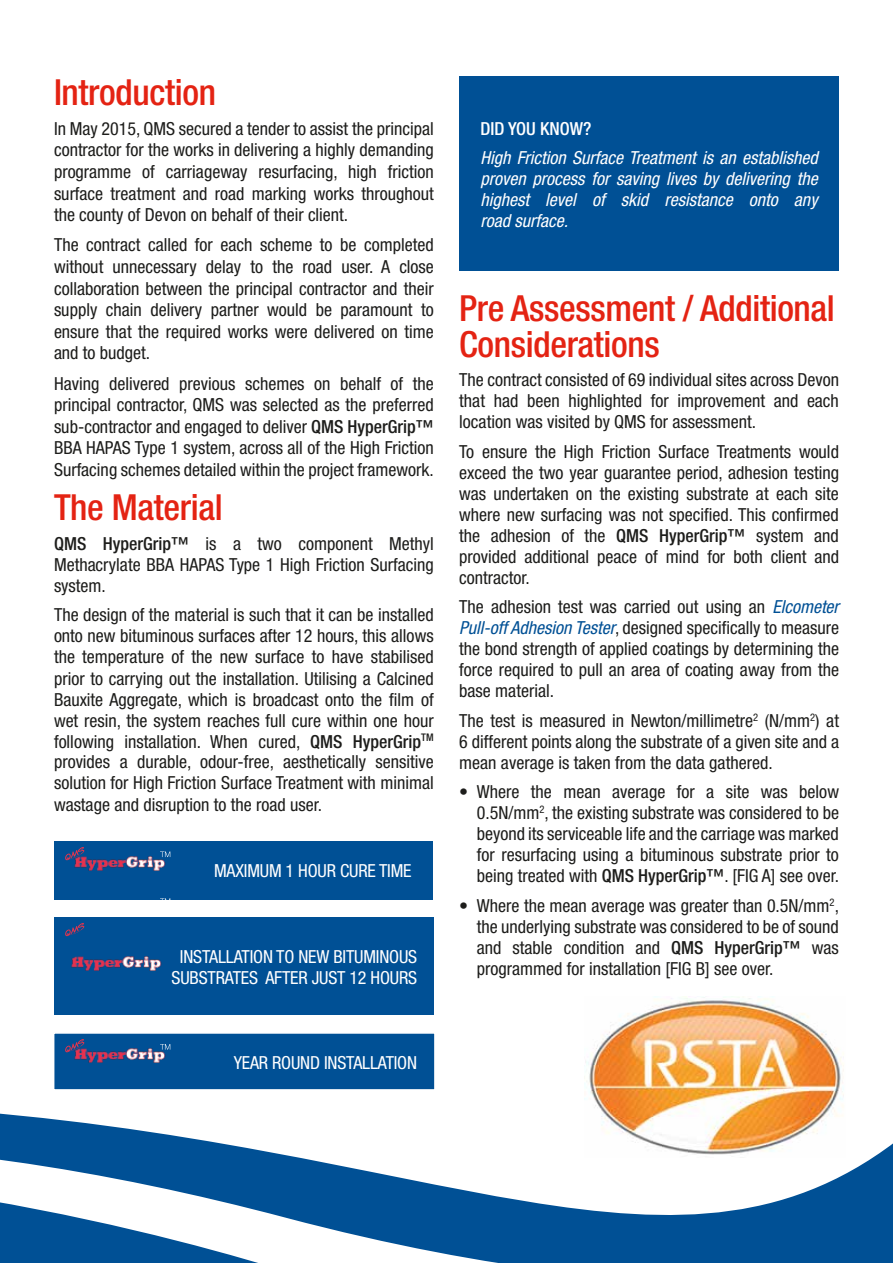
<style>
.page{position:relative;width:893px;height:1263px;background:#fff}
.page>*{position:absolute;margin:0;border:0;box-sizing:border-box;transform-origin:0 0}
.t1{font:500 condensed 36px/36px "Helvetica Neue";letter-spacing:-.01em;color:#e42313}
.t2{font:condensed 18px/21px "Helvetica Neue";color:#1d1d1b;text-align:justify}
.t3{font:italic condensed 18px/21px "Helvetica Neue";color:#fff;text-align:justify}
.t4{font:condensed 18px/21px "Helvetica Neue";letter-spacing:-.01em;color:#fff;text-align:center}
.t5{font:500 condensed 18px "Helvetica Neue";color:#fff}
.s1{font-weight:500}
.s2{font-style:italic;color:#005095}
</style>
<div class="page">
<svg style="left:0;top:1113px;width:893px;height:150px"></svg>
<svg style="left:0;top:1161px;width:326px;height:102px"></svg>
<div style="left:54px;top:841px;width:379px;height:58px;background:#005095"></div>
<div style="left:54px;top:917px;width:380px;height:98px;background:#005095"></div>
<div style="left:459px;top:77px;width:380px;height:194px;background:#005095"></div>
<img style="left:65px;top:847px;width:106px;height:24px">
<svg style="left:65px;top:923px;width:20px;height:13px"></svg>
<img style="left:71px;top:956px;width:91px;height:15px">
<img style="left:584px;top:996px;width:261px;height:161px">
<svg style="left:160px;top:898px;width:10px;height:2px"></svg>
<svg style="left:54px;top:1033px;width:381px;height:57px;background:#0e5697"></svg>
<h1 class="t1" style="left:54px;top:74px;width:163px">Introduction</h1>
<p class="t2" style="left:54px;top:118px;width:381px;line-height:21.6px">In May 2015, QMS secured a tender to assist the principal contractor for the works in delivering a highly demanding programme of carriageway resurfacing, high friction surface treatment and road marking works throughout the county of Devon on behalf of their client.</p>
<p class="t2" style="left:54px;top:234px;width:381px;line-height:21.6px">The contract called for each scheme to be completed without unnecessary delay to the road user. A close collaboration between the principal contractor and their supply chain delivery partner would be paramount to ensure that the required works were delivered on time and to budget.</p>
<p class="t2" style="left:54px;top:372px;width:381px;line-height:21.6px">Having delivered previous schemes on behalf of the principal contractor, QMS was selected as the preferred sub-contractor and engaged to deliver <span class="s1">QMS HyperGrip™ </span>BBA HAPAS Type 1 system, across all of the High Friction Surfacing schemes detailed within the project framework.</p>
<h1 class="t1" style="left:54px;top:489px;width:170px">The Material</h1>
<p class="t2" style="left:54px;top:533px;width:381px"><span class="s1">QMS HyperGrip™</span> is a two component Methyl Methacrylate BBA HAPAS Type 1 High Friction Surfacing system.</p>
<p class="t2" style="left:54px;top:604px;width:381px">The design of the material is such that it can be installed onto new bituminous surfaces after 12 hours, this allows the temperature of the new surface to have stabilised prior to carrying out the installation. Utilising a Calcined Bauxite Aggregate, which is broadcast onto the film of wet resin, the system reaches full cure within one hour following installation. When cured, <span class="s1">QMS HyperGrip</span><sup>TM </sup>provides a durable, odour-free, aesthetically sensitive solution for High Friction Surface Treatment with minimal wastage and disruption to the road user.</p>
<p class="t4" style="left:214px;top:860px;width:199px">MAXIMUM 1 HOUR CURE TIME</p>
<p class="t4" style="left:172px;top:946px;width:247px">INSTALLATION TO NEW BITUMINOUS<br>SUBSTRATES AFTER JUST 12 HOURS</p>
<p class="t5" style="left:480px;top:118px;width:112px">DID YOU KNOW?</p>
<p class="t3" style="left:480px;top:147px;width:339px">High Friction Surface Treatment is an established proven process for saving lives by delivering the highest level of skid resistance onto any road surface.</p>
<h1 class="t1" style="left:459px;top:289px;width:377px">Pre Assessment / Additional<br>Considerations</h1>
<p class="t2" style="left:459px;top:369px;width:381px">The contract consisted of 69 individual sites across Devon that had been highlighted for improvement and each location was visited by QMS for assessment.</p>
<p class="t2" style="left:459px;top:441px;width:381px">To ensure the High Friction Surface Treatments would exceed the two year guarantee period, adhesion testing was undertaken on the existing substrate at each site where new surfacing was not specified. This confirmed the adhesion of the <span class="s1">QMS HyperGrip™</span> system and provided additional peace of mind for both client and contractor.</p>
<p class="t2" style="left:459px;top:596px;width:381px">The adhesion test was carried out using an <span class="s2">Elcometer Pull-off Adhesion Tester</span>, designed specifically to measure the bond strength of applied coatings by determining the force required to pull an area of coating away from the base material.</p>
<p class="t2" style="left:459px;top:710px;width:381px">The test is measured in Newton/millimetre<sup>2</sup> (N/mm<sup>2</sup>) at 6 different points along the substrate of a given site and a mean average is taken from the data gathered.</p>
<p class="t2" style="left:477px;top:781px;width:364px;text-indent:-18px">• Where the mean average for a site was below 0.5N/mm<sup>2</sup>, the existing substrate was considered to be beyond its serviceable life and the carriage was marked for resurfacing using a bituminous substrate prior to being treated with <span class="s1">QMS HyperGrip™</span>. [FIG A] see over.</p>
<p class="t2" style="left:477px;top:895px;width:364px;text-indent:-18px">• Where the mean average was greater than 0.5N/mm<sup>2</sup>, the underlying substrate was considered to be of sound and stable condition and <span class="s1">QMS HyperGrip™</span> was programmed for installation [FIG B] see over.</p>
<p class="t4" style="left:234px;top:1051px;width:185px">YEAR ROUND INSTALLATION</p>
</div>
